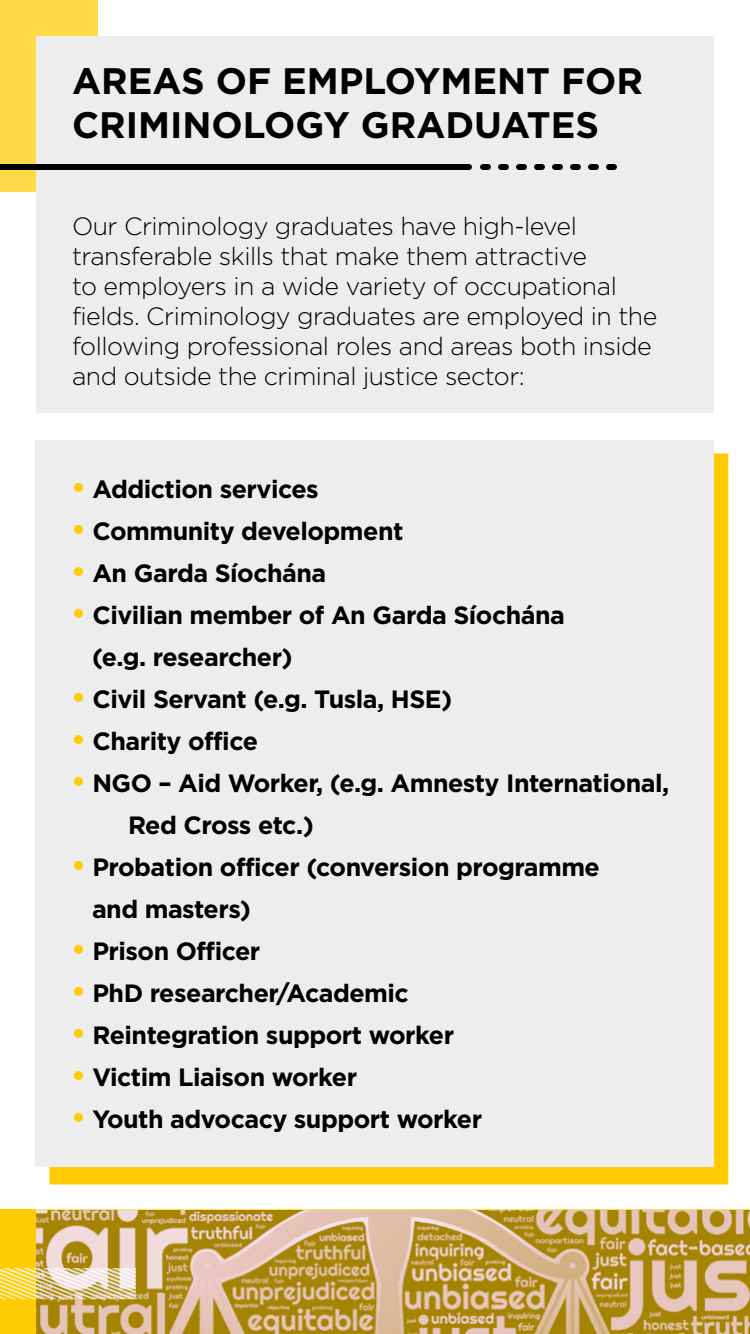
<style>
.page{position:relative;width:750px;height:1334px;background:#fff}
.page>*{position:absolute;margin:0;border:0;box-sizing:border-box;transform-origin:0 0}
.t1{font:700 36.8px/44.2px "Gotham";color:#000}
.t2{font:700 25px/42px "Gotham";letter-spacing:-.02em;color:#000}
.t3{font:300 25px/30px "Gotham";letter-spacing:-.02em;color:#000}
.s1{font-size:30px;color:#ffcb05}
</style>
<div class="page">
<div style="left:49px;top:454px;width:679px;height:730px;background:#ffcb05"></div>
<div style="left:0;top:0;width:98px;height:192px;background:#ffd948"></div>
<div style="left:0;top:1209px;width:36px;height:125px;background:#ffcb05"></div>
<div style="left:36px;top:36px;width:678px;height:377px;background:#ededed"></div>
<div style="left:0;top:164px;width:469px;height:6px;background:#000"></div>
<svg style="left:483px;top:164px;width:5px;height:6px"></svg>
<svg style="left:537px;top:164px;width:5px;height:6px"></svg>
<svg style="left:591px;top:164px;width:5px;height:6px"></svg>
<svg style="left:501px;top:164px;width:5px;height:6px"></svg>
<svg style="left:555px;top:164px;width:5px;height:6px"></svg>
<svg style="left:609px;top:164px;width:5px;height:6px"></svg>
<svg style="left:519px;top:164px;width:5px;height:6px"></svg>
<svg style="left:573px;top:164px;width:5px;height:6px"></svg>
<svg style="left:36px;top:1209px;width:714px;height:125px;background:#c4a359"></svg>
<svg style="left:0;top:1268px;width:136px;height:31px"></svg>
<div style="left:35px;top:440px;width:679px;height:727px;background:#ededed"></div>
<h1 class="t1" style="left:72px;top:58px;width:573px">AREAS OF EMPLOYMENT FOR<br>CRIMINOLOGY GRADUATES</h1>
<p class="t3" style="left:72px;top:211px;width:587px">Our Criminology graduates have high-level transferable skills that make them attractive<br>to employers in a wide variety of occupational fields. Criminology graduates are employed in the following professional roles and areas both inside and outside the criminal justice sector:</p>
<p class="t2" style="left:71px;top:467px;width:249px"><span class="s1">•</span> Addiction services</p>
<p class="t2" style="left:71px;top:509px;width:334px"><span class="s1">•</span> Community development</p>
<p class="t2" style="left:71px;top:551px;width:257px"><span class="s1">•</span> An Garda Síochána</p>
<p class="t2" style="left:92px;top:593px;width:475px;text-indent:-21px"><span class="s1">•</span> Civilian member of An Garda Síochána (e.g. researcher)</p>
<p class="t2" style="left:71px;top:677px;width:383px"><span class="s1">•</span> Civil Servant (e.g. Tusla, HSE)</p>
<p class="t2" style="left:71px;top:719px;width:189px"><span class="s1">•</span> Charity office</p>
<p class="t2" style="left:128px;top:761px;width:543px;text-indent:-57px"><span class="s1">•</span> NGO – Aid Worker, (e.g. Amnesty International,<br>Red Cross etc.)</p>
<p class="t2" style="left:92px;top:845px;width:509px;text-indent:-21px"><span class="s1">•</span> Probation officer (conversion programme and masters)</p>
<p class="t2" style="left:71px;top:929px;width:191px"><span class="s1">•</span> Prison Officer</p>
<p class="t2" style="left:71px;top:971px;width:339px"><span class="s1">•</span> PhD researcher/Academic</p>
<p class="t2" style="left:71px;top:1013px;width:385px"><span class="s1">•</span> Reintegration support worker</p>
<p class="t2" style="left:71px;top:1055px;width:288px"><span class="s1">•</span> Victim Liaison worker</p>
<p class="t2" style="left:71px;top:1097px;width:413px"><span class="s1">•</span> Youth advocacy support worker</p>
</div>
